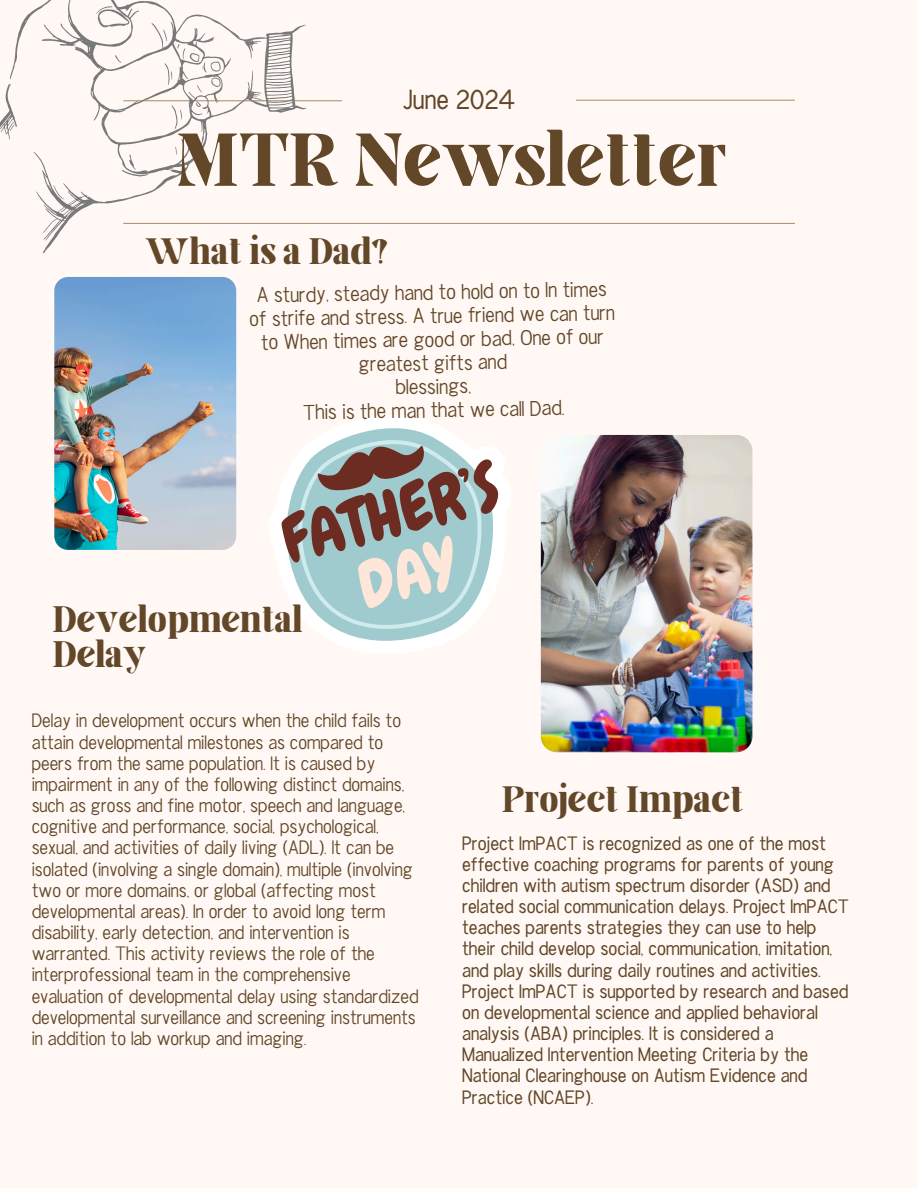
<style>
.page{position:relative;width:918px;height:1188px;background:#fff8f4}
.page>*{position:absolute;margin:0;border:0;box-sizing:border-box;transform-origin:0 0}
.t1{font:72px "Elika Gorica";color:#624728}
.t2{font:35.25px/35px "Elika Gorica";color:#624728}
.t3{font:28.2px "Chester Sans";color:#624728}
.t4{font:300 21.75px/23.5px "Chester Sans";color:#624728;text-align:center}
.t5{font:300 19.8px/21.1px "Chester Sans";color:#624728}
.t6{font:19.8px/21.1px "Chester Sans";color:#624728}
</style>
<div class="page">
<hr style="left:576px;top:100px;width:219px;height:1px;background:#b39675">
<hr style="left:124px;top:100px;width:218px;height:1px;background:#b39675">
<hr style="left:124px;top:223px;width:671px;height:1px;background:#b39675">
<img style="left:54px;top:277px;width:182px;height:273px;border-radius:14px">
<svg style="left:269px;top:451px;width:242px;height:203px"></svg>
<svg style="left:274px;top:415px;width:221px;height:237px"></svg>
<svg style="left:282px;top:439px;width:216px;height:193px"></svg>
<img style="left:541px;top:435px;width:211px;height:317px;border-radius:16px">
<svg style="left:42px;top:0;width:264px;height:253px"></svg>
<svg style="left:96px;top:6px;width:34px;height:22px"></svg>
<svg style="left:0;top:0;width:88px;height:203px"></svg>
<svg style="left:172px;top:105px;width:10px;height:24px"></svg>
<svg style="left:115px;top:55px;width:6px;height:8px"></svg>
<svg style="left:122px;top:155px;width:26px;height:21px"></svg>
<svg style="left:175px;top:139px;width:9px;height:16px"></svg>
<svg style="left:163px;top:30px;width:58px;height:63px"></svg>
<svg style="left:196px;top:101px;width:5px;height:6px"></svg>
<h1 class="t3" style="left:403px;top:86px;width:114px">June 2024</h1>
<h2 class="t1" style="left:177px;top:132px;width:550px">MTR Newsletter</h2>
<p class="t2" style="left:145px;top:238px;width:245px">What is a Dad?</p>
<p class="t4" style="left:249px;top:284px;width:367px;rotate:-1deg">A sturdy, steady hand to hold on to In times of strife and stress. A true friend we can turn to When times are good or bad, One of our greatest gifts and</p>
<p class="t4" style="left:396px;top:376px;width:77px;rotate:-1deg">blessings,</p>
<p class="t4" style="left:303px;top:401px;width:263px;rotate:-1deg">This is the man that we call Dad.</p>
<p class="t2" style="left:52px;top:605px;width:252px">Developmental<br>Delay</p>
<p class="t5" style="left:32px;top:711px;width:388px">Delay in development occurs when the child fails to attain developmental milestones as compared to peers from the same population. It is caused by impairment in any of the following distinct domains, such as gross and fine motor, speech and language, cognitive and performance, social, psychological, sexual, and activities of daily living (ADL). It can be isolated (involving a single domain), multiple (involving two or more domains, or global (affecting most developmental areas). In order to avoid long term disability, early detection, and intervention is warranted. This activity reviews the role of the interprofessional team in the comprehensive evaluation of developmental delay using standardized developmental surveillance and screening instruments in addition to lab workup and imaging.</p>
<h2 class="t2" style="left:502px;top:785px;width:243px">Project Impact</h2>
<p class="t6" style="left:462px;top:833px;width:388px">Project ImPACT is recognized as one of the most effective coaching programs for parents of young children with autism spectrum disorder (ASD) and related social communication delays. Project ImPACT teaches parents strategies they can use to help their child develop social, communication, imitation, and play skills during daily routines and activities.<br>Project ImPACT is supported by research and based on developmental science and applied behavioral analysis (ABA) principles. It is considered a Manualized Intervention Meeting Criteria by the National Clearinghouse on Autism Evidence and Practice (NCAEP).</p>
</div>
